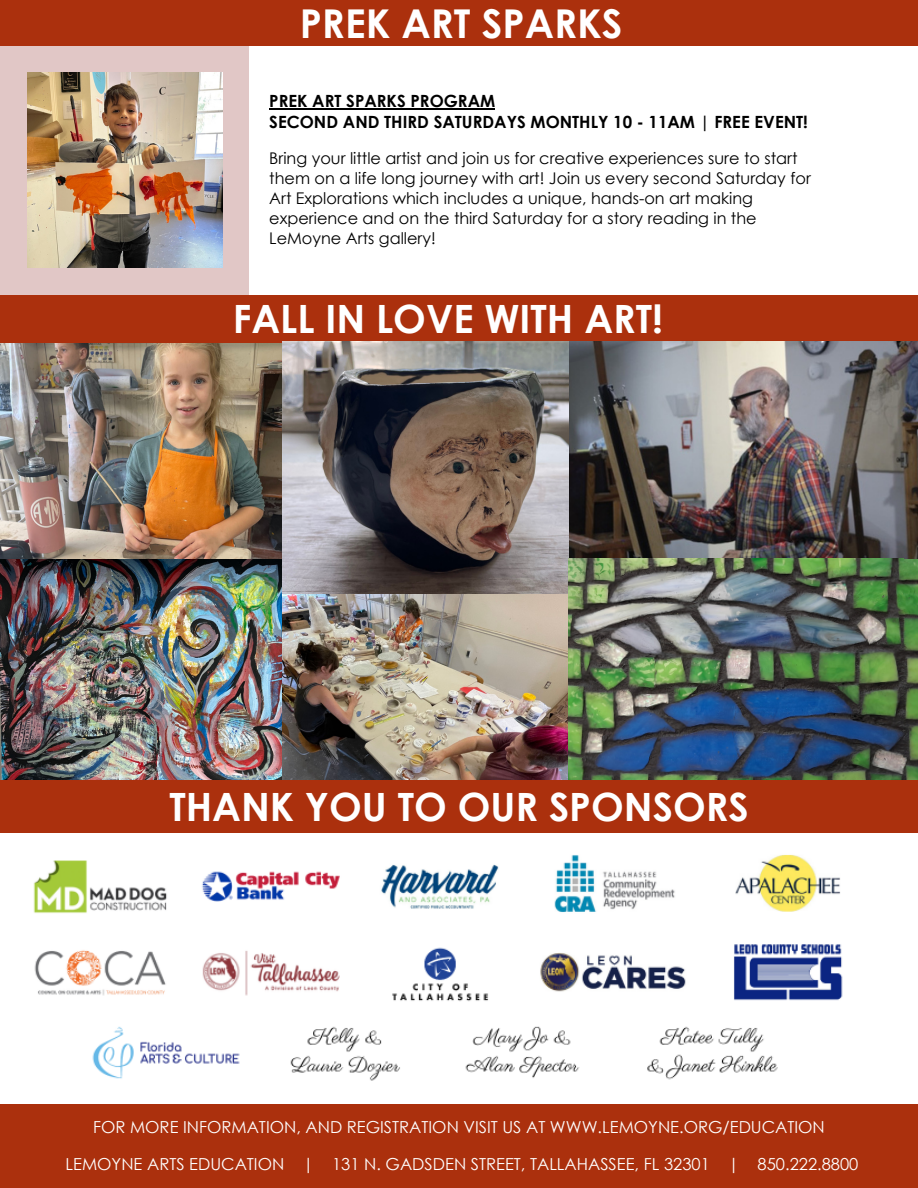
<style>
.page{position:relative;width:918px;height:1188px;background:#fff}
.page>*{position:absolute;margin:0;border:0;box-sizing:border-box;transform-origin:0 0}
.t1{font:700 39.75px "Century Gothic";color:#fff}
.t2{font:700 39px "Century Gothic";color:#fff}
.t3{font:700 16.8px "Century Gothic";color:#000}
.t4{font:16.5px "Century Gothic";color:#fff}
.t5{font:16.05px/19.8px "Century Gothic";color:#000}
</style>
<div class="page">
<div style="left:0;top:0;width:249px;height:318px;background:#e1c7c6"></div>
<div style="left:0;top:0;width:918px;height:45px;background:#ab300d"></div>
<img style="left:28px;top:73px;width:195px;height:195px">
<hr style="left:269px;top:109px;width:226px;height:1px;background:#000">
<img style="left:0;top:832px;width:918px;height:249px">
<div style="left:0;top:1105px;width:918px;height:83px;background:#ab300d"></div>
<img style="left:0;top:559px;width:283px;height:221px">
<img style="left:0;top:342px;width:283px;height:217px">
<img style="left:283px;top:594px;width:285px;height:186px">
<div style="left:0;top:295px;width:918px;height:47px;background:#ab300d"></div>
<img style="left:568px;top:342px;width:350px;height:216px">
<img style="left:283px;top:342px;width:285px;height:252px">
<img style="left:568px;top:558px;width:350px;height:222px">
<div style="left:0;top:780px;width:918px;height:52px;background:#ab300d"></div>
<p class="t1" style="left:300px;top:-2px;width:324px">PREK ART SPARKS</p>
<p class="t3" style="left:269px;top:91px;width:227px">PREK ART SPARKS PROGRAM</p>
<p class="t3" style="left:269px;top:111px;width:540px">SECOND AND THIRD SATURDAYS MONTHLY 10 - 11AM | FREE EVENT!</p>
<p class="t5" style="left:269px;top:148px;width:543px">Bring your little artist and join us for creative experiences sure to start them on a life long journey with art! Join us every second Saturday for Art Explorations which includes a unique, hands-on art making experience and on the third Saturday for a story reading in the LeMoyne Arts gallery!</p>
<p class="t2" style="left:233px;top:294px;width:432px">FALL IN LOVE WITH ART!</p>
<p class="t2" style="left:169px;top:782px;width:581px">THANK YOU TO OUR SPONSORS</p>
<p class="t4" style="left:93px;top:1117px;width:733px">FOR MORE INFORMATION, AND REGISTRATION VISIT US AT WWW.LEMOYNE.ORG/EDUCATION</p>
<p class="t4" style="left:66px;top:1153px;width:794px">LEMOYNE ARTS EDUCATION | 131 N. GADSDEN STREET, TALLAHASSEE, FL 32301 | 850.222.8800</p>
</div>
